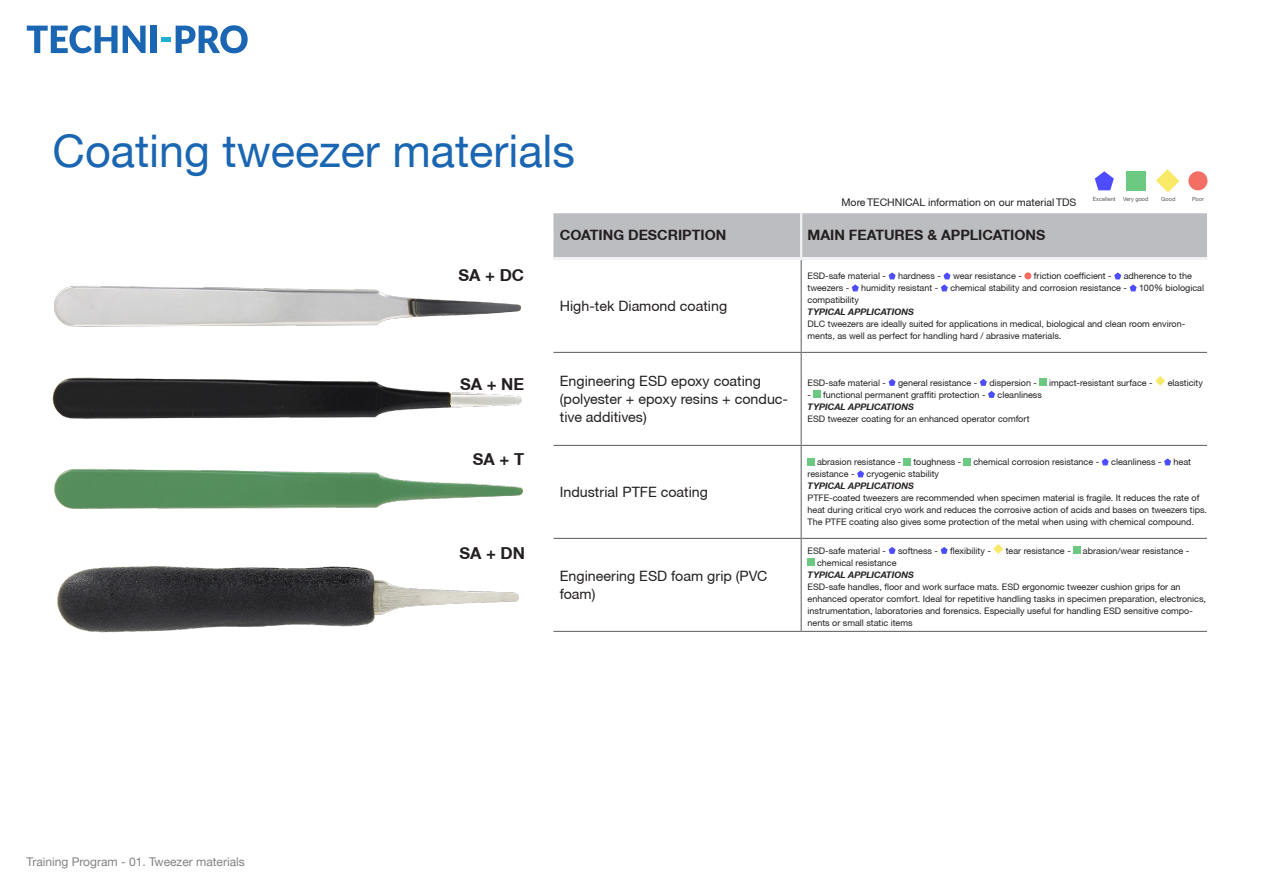
<style>
.page{position:relative;width:1263px;height:893px;background:#fff}
.page>*{position:absolute;margin:0;border:0;box-sizing:border-box;transform-origin:0 0}
.t1{font:45px "Helvetica Neue LT";color:#1a66b2}
.t2{font:700 16.5px "Helvetica Neue CE";color:#231f20}
.t3{font:14.25px/18px "Helvetica Neue CE";color:#231f20}
.t4{font:700 14.25px "Helvetica Neue CE";color:#231f20}
.t5{font:12px "Helvetica Neue LT";color:#808285}
.t6{font:10.5px "Helvetica Neue CE";color:#231f20}
.t7{font:9px/12px "Helvetica Neue CE";color:#231f20}
.t8{font:5.7px "Helvetica Neue CE";color:#57585a}
.s1{font-weight:700;font-style:italic}
</style>
<div class="page">
<svg style="left:27px;top:25px;width:119px;height:28px"></svg>
<div style="left:151px;top:26px;width:6px;height:27px;background:#1a66b2"></div>
<div style="left:161px;top:37px;width:10px;height:5px;background:#1fb0cf"></div>
<svg style="left:176px;top:25px;width:72px;height:28px"></svg>
<img style="left:54px;top:286px;width:467px;height:41px">
<img style="left:52px;top:377px;width:470px;height:42px">
<img style="left:54px;top:469px;width:469px;height:40px">
<div style="left:553px;top:213px;width:654px;height:44px;background:#bcbdc0"></div>
<hr style="left:801px;top:260px;width:1px;height:92px;background:#6c6d70">
<hr style="left:553px;top:352px;width:248px;height:1px;background:#6c6d70">
<hr style="left:801px;top:352px;width:406px;height:1px;background:#6c6d70">
<hr style="left:801px;top:353px;width:1px;height:92px;background:#6c6d70">
<hr style="left:553px;top:445px;width:248px;height:1px;background:#6c6d70">
<hr style="left:801px;top:445px;width:406px;height:1px;background:#6c6d70">
<hr style="left:801px;top:446px;width:1px;height:92px;background:#6c6d70">
<hr style="left:553px;top:538px;width:248px;height:1px;background:#6c6d70">
<hr style="left:801px;top:538px;width:406px;height:1px;background:#6c6d70">
<hr style="left:801px;top:539px;width:1px;height:92px;background:#6c6d70">
<hr style="left:553px;top:631px;width:248px;height:1px;background:#6c6d70">
<hr style="left:801px;top:631px;width:406px;height:1px;background:#6c6d70">
<hr style="left:553px;top:257px;width:248px;height:3px;background:#f1f2f3">
<hr style="left:801px;top:257px;width:406px;height:3px;background:#f1f2f3">
<hr style="left:800px;top:213px;width:2px;height:44px;background:#f1f2f3">
<svg style="left:888px;top:272px;width:8px;height:7px"></svg>
<div style="left:1024px;top:272px;width:7px;height:7px;background:#f36f64;border-radius:50%"></div>
<svg style="left:1114px;top:272px;width:7px;height:7px"></svg>
<svg style="left:852px;top:284px;width:7px;height:7px"></svg>
<svg style="left:941px;top:272px;width:9px;height:19px"></svg>
<svg style="left:1130px;top:284px;width:7px;height:7px"></svg>
<svg style="left:888px;top:379px;width:8px;height:7px"></svg>
<div style="left:1039px;top:379px;width:7px;height:7px;background:#6bc981"></div>
<svg style="left:1155px;top:376px;width:10px;height:10px"></svg>
<div style="left:813px;top:391px;width:8px;height:7px;background:#6bc981"></div>
<svg style="left:980px;top:379px;width:15px;height:19px"></svg>
<div style="left:807px;top:458px;width:8px;height:7px;background:#6bc981"></div>
<div style="left:904px;top:458px;width:7px;height:7px;background:#6bc981"></div>
<div style="left:964px;top:458px;width:7px;height:7px;background:#6bc981"></div>
<svg style="left:1102px;top:458px;width:7px;height:7px"></svg>
<svg style="left:1164px;top:458px;width:7px;height:7px"></svg>
<svg style="left:857px;top:470px;width:7px;height:7px"></svg>
<svg style="left:888px;top:547px;width:8px;height:7px"></svg>
<svg style="left:941px;top:547px;width:7px;height:7px"></svg>
<svg style="left:993px;top:544px;width:10px;height:10px"></svg>
<div style="left:1073px;top:547px;width:7px;height:7px;background:#6bc981"></div>
<div style="left:807px;top:559px;width:8px;height:7px;background:#6bc981"></div>
<svg style="left:1188px;top:171px;width:19px;height:19px"></svg>
<div style="left:1126px;top:171px;width:19px;height:19px;background:#6bc981"></div>
<svg style="left:1156px;top:169px;width:23px;height:24px"></svg>
<svg style="left:1095px;top:171px;width:19px;height:19px"></svg>
<img style="left:57px;top:566px;width:462px;height:67px">
<p class="t1" style="left:53px;top:124px;width:524px">Coating tweezer materials</p>
<p class="t6" style="left:841px;top:196px;width:236px">More TECHNICAL information on our material TDS</p>
<p class="t8" style="left:1093px;top:196px;width:24px">Excellent</p>
<p class="t8" style="left:1123px;top:196px;width:27px">Very good</p>
<p class="t8" style="left:1161px;top:196px;width:16px">Good</p>
<p class="t8" style="left:1192px;top:196px;width:13px">Poor</p>
<h3 class="t5" style="left:27px;top:855px;width:220px">Training Program - 01. Tweezer materials</h3>
<p class="t4" style="left:560px;top:226px;width:168px">COATING DESCRIPTION</p>
<p class="t4" style="left:807px;top:226px;width:239px">MAIN FEATURES &amp; APPLICATIONS</p>
<p class="t2" style="left:459px;top:265px;width:67px">SA + DC</p>
<p class="t3" style="left:560px;top:297px;width:169px">High-tek Diamond coating</p>
<p class="t7" style="left:807px;top:270px;width:80px">ESD-safe material -</p>
<p class="t7" style="left:898px;top:270px;width:44px">hardness -</p>
<p class="t7" style="left:953px;top:270px;width:70px">wear resistance -</p>
<p class="t7" style="left:1034px;top:270px;width:79px">friction coefficient -</p>
<p class="t7" style="left:1124px;top:270px;width:70px">adherence to the</p>
<p class="t7" style="left:807px;top:282px;width:43px">tweezers -</p>
<p class="t7" style="left:861px;top:282px;width:79px">humidity resistant -</p>
<p class="t7" style="left:950px;top:282px;width:178px">chemical stability and corrosion resistance -</p>
<p class="t7" style="left:1139px;top:282px;width:66px">100% biological</p>
<p class="t7" style="left:807px;top:294px;width:379px">compatibility<br><span class="s1">TYPICAL APPLICATIONS<br></span>DLC tweezers are ideally suited for applications in medical, biological and clean room environ&shy;ments, as well as perfect for handling hard / abrasive materials.</p>
<p class="t2" style="left:460px;top:374px;width:66px">SA + NE</p>
<p class="t3" style="left:560px;top:372px;width:230px">Engineering ESD epoxy coating (polyester + epoxy resins + conduc&shy;tive additives)</p>
<p class="t7" style="left:807px;top:377px;width:80px">ESD-safe material -</p>
<p class="t7" style="left:898px;top:377px;width:81px">general resistance -</p>
<p class="t7" style="left:989px;top:377px;width:49px">dispersion -</p>
<p class="t7" style="left:1049px;top:377px;width:105px">impact-resistant surface -</p>
<p class="t7" style="left:1168px;top:377px;width:37px">elasticity</p>
<p class="t7" style="left:807px;top:389px;width:179px">- functional permanent graffiti protection -</p>
<p class="t7" style="left:997px;top:389px;width:46px">cleanliness</p>
<p class="t7" style="left:807px;top:401px;width:223px"><span class="s1">TYPICAL APPLICATIONS<br></span>ESD tweezer coating for an enhanced operator comfort</p>
<p class="t2" style="left:473px;top:449px;width:53px">SA + T</p>
<p class="t3" style="left:560px;top:483px;width:150px">Industrial PTFE coating</p>
<p class="t7" style="left:817px;top:456px;width:86px">abrasion resistance -</p>
<p class="t7" style="left:913px;top:456px;width:50px">toughness -</p>
<p class="t7" style="left:973px;top:456px;width:127px">chemical corrosion resistance -</p>
<p class="t7" style="left:1111px;top:456px;width:52px">cleanliness -</p>
<p class="t7" style="left:1173px;top:456px;width:19px">heat</p>
<p class="t7" style="left:807px;top:468px;width:49px">resistance -</p>
<p class="t7" style="left:807px;top:468px;width:401px;text-indent:59px">cryogenic stability<br><span class="s1">TYPICAL APPLICATIONS<br></span>PTFE-coated tweezers are recommended when specimen material is fragile. It reduces the rate of heat during critical cryo work and reduces the corrosive action of acids and bases on tweezers tips.<br>The PTFE coating also gives some protection of the metal when using with chemical compound.</p>
<p class="t2" style="left:459px;top:543px;width:67px">SA + DN</p>
<p class="t3" style="left:560px;top:567px;width:209px">Engineering ESD foam grip (PVC foam)</p>
<p class="t7" style="left:807px;top:545px;width:80px">ESD-safe material -</p>
<p class="t7" style="left:898px;top:545px;width:42px">softness -</p>
<p class="t7" style="left:950px;top:545px;width:42px">flexibility -</p>
<p class="t7" style="left:1006px;top:545px;width:67px">tear resistance -</p>
<p class="t7" style="left:1083px;top:545px;width:108px">abrasion/wear resistance -</p>
<p class="t7" style="left:807px;top:557px;width:400px;text-indent:10px">chemical resistance<br><span class="s1">TYPICAL APPLICATIONS<br></span>ESD-safe handles, floor and work surface mats. ESD ergonomic tweezer cushion grips for an enhanced operator comfort. Ideal for repetitive handling tasks in specimen preparation, electronics, instrumentation, laboratories and forensics. Especially useful for handling ESD sensitive compo&shy;nents or small static items</p>
</div>
